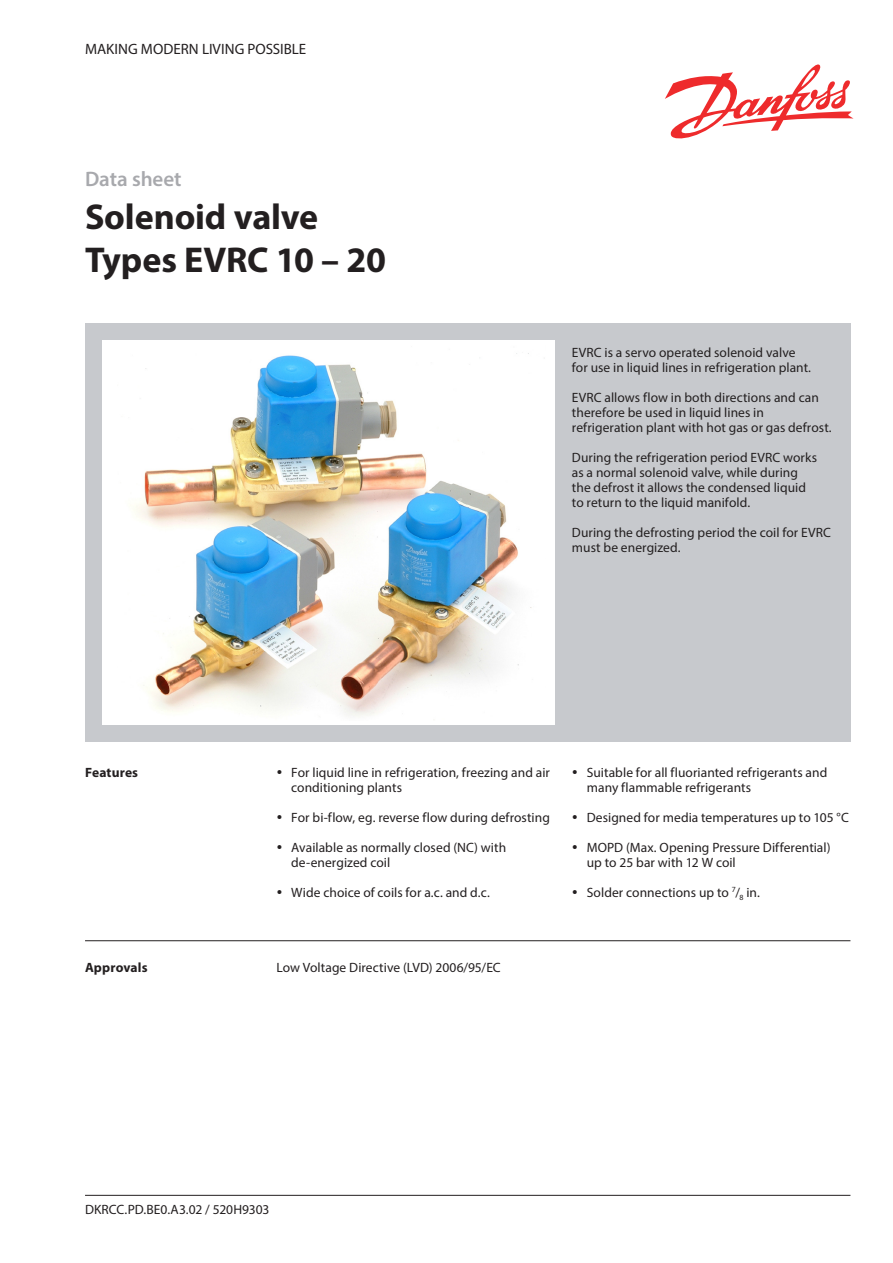
<style>
.page{position:relative;width:893px;height:1263px;background:#fff}
.page>*{position:absolute;margin:0;border:0;box-sizing:border-box;transform-origin:0 0}
.Headline_2_front_pag{font:700 36px "Myriad Pro";letter-spacing:-.005em;color:#231f20}
.Headline_1_front_pag{font:600 21px "Myriad Pro";letter-spacing:-.005em;color:#a8a9ad}
.t1{font:15px "Myriad Pro";color:#231f20}
.Body_copy{font:13.5px/15px "Myriad Pro";letter-spacing:.005em;color:#231f20}
.Subheader_Bold_for_T{font:700 13.5px "Myriad Pro";letter-spacing:.01em;color:#231f20}
</style>
<div class="page">
<div style="left:85px;top:323px;width:765px;height:419px;background:#c7c9cd"></div>
<div style="left:102px;top:340px;width:453px;height:385px;background:#fff"></div>
<svg style="left:665px;top:64px;width:188px;height:75px"></svg>
<img style="left:130px;top:353px;width:402px;height:364px">
<hr style="left:85px;top:940px;width:765px;height:1px;background:#231f20">
<hr style="left:85px;top:1195px;width:765px;height:1px;background:#231f20">
<p class="t1" style="left:85px;top:39px;width:223px">MAKING MODERN LIVING POSSIBLE</p>
<p class="Headline_1_front_pag" style="left:85px;top:165px;width:98px">Data sheet</p>
<p class="Headline_2_front_pag" style="left:85px;top:193px;width:235px">Solenoid valve</p>
<p class="Headline_2_front_pag" style="left:85px;top:237px;width:303px">Types EVRC 10 – 20</p>
<p class="Body_copy" style="left:572px;top:344px;width:241px">EVRC is a servo operated solenoid valve for use in liquid lines in refrigeration plant.</p>
<p class="Body_copy" style="left:572px;top:389px;width:261px">EVRC allows flow in both directions and can therefore be used in liquid lines in refrigeration plant with hot gas or gas defrost.</p>
<p class="Body_copy" style="left:572px;top:449px;width:247px">During the refrigeration period EVRC works as a normal solenoid valve, while during the defrost it allows the condensed liquid to return to the liquid manifold.</p>
<p class="Body_copy" style="left:572px;top:524px;width:261px">During the defrosting period the coil for EVRC must be energized.</p>
<p class="Subheader_Bold_for_T" style="left:85px;top:763px;width:55px">Features</p>
<p class="Body_copy" style="left:291px;top:764px;width:260px">For liquid line in refrigeration, freezing and air conditioning plants</p>
<p class="Body_copy" style="left:291px;top:809px;width:260px">For bi-flow, eg. reverse flow during defrosting</p>
<p class="Body_copy" style="left:291px;top:839px;width:216px">Available as normally closed (NC) with de-energized coil</p>
<p class="Body_copy" style="left:291px;top:884px;width:200px">Wide choice of coils for a.c. and d.c.</p>
<p class="Subheader_Bold_for_T" style="left:85px;top:958px;width:64px">Approvals</p>
<p class="Body_copy" style="left:276px;top:959px;width:226px">Low Voltage Directive (LVD) 2006/95/EC</p>
<p class="Body_copy" style="left:587px;top:764px;width:242px">Suitable for all fluorianted refrigerants and many flammable refrigerants</p>
<p class="Body_copy" style="left:587px;top:809px;width:264px">Designed for media temperatures up to 105 °C</p>
<p class="Body_copy" style="left:587px;top:839px;width:245px">MOPD (Max. Opening Pressure Differential) up to 25 bar with 12 W coil</p>
<p class="Body_copy" style="left:587px;top:884px;width:175px">Solder connections up to <sup>7</sup>/<sub>8</sub> in.</p>
<p class="Body_copy" style="left:85px;top:1201px;width:186px">DKRCC.PD.BE0.A3.02 / 520H9303</p>
</div>
